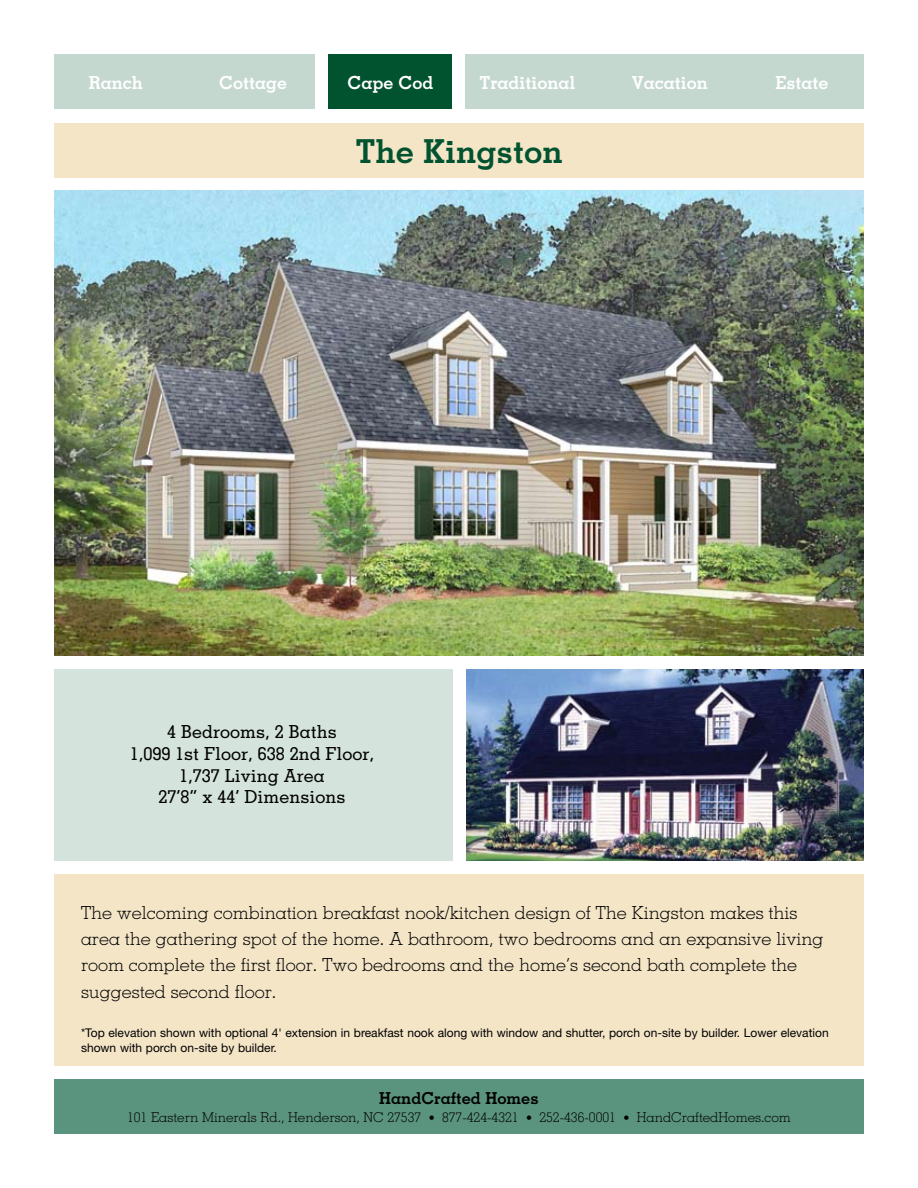
<style>
.page{position:relative;width:918px;height:1188px;background:#fff}
.page>*{position:absolute;margin:0;border:0;box-sizing:border-box;transform-origin:0 0}
.t1{font:700 33px "Memphis";color:#01522f}
.t2{font:300 18px/26.2px "Memphis";color:#000}
.t3{font:500 18px/21.6px "Memphis";color:#000;text-align:center}
.t4{font:700 18px "Memphis";color:#fff}
.t5{font:700 16.5px "Memphis";color:#000}
.t6{font:300 13.5px "Memphis";color:#000}
.t7{font:12px/15px "Helvetica Neue";color:#000}
.s1{font-size:12px}
</style>
<div class="page">
<div style="left:54px;top:669px;width:398px;height:192px;background:#d4e3dc"></div>
<div style="left:54px;top:123px;width:810px;height:54px;background:#f4e5c7"></div>
<div style="left:54px;top:874px;width:810px;height:192px;background:#f4e5c7"></div>
<div style="left:54px;top:1079px;width:810px;height:55px;background:#5a947e"></div>
<div style="left:328px;top:54px;width:124px;height:55px;background:#01522f"></div>
<div style="left:466px;top:54px;width:398px;height:55px;background:#c5d8d0"></div>
<div style="left:54px;top:54px;width:261px;height:55px;background:#c5d8d0"></div>
<img style="left:54px;top:191px;width:810px;height:465px">
<img style="left:466px;top:669px;width:398px;height:192px">
<p class="t4" style="left:89px;top:71px;width:55px">Ranch</p>
<p class="t4" style="left:219px;top:71px;width:70px">Cottage</p>
<p class="t4" style="left:347px;top:71px;width:87px">Cape Cod</p>
<p class="t4" style="left:480px;top:71px;width:97px">Traditional</p>
<p class="t4" style="left:632px;top:71px;width:77px">Vacation</p>
<p class="t4" style="left:776px;top:71px;width:54px">Estate</p>
<h1 class="t1" style="left:355px;top:130px;width:209px">The Kingston</h1>
<p class="t3" style="left:130px;top:721px;width:246px">4 Bedrooms, 2 Baths<br>1,099 1st Floor, 638 2nd Floor,<br>1,737 Living Area<br>27’8” x 44’ Dimensions</p>
<p class="t2" style="left:81px;top:899px;width:744px">The welcoming combination breakfast nook/kitchen design of The Kingston makes this area the gathering spot of the home. A bathroom, two bedrooms and an expansive living room complete the first floor. Two bedrooms and the home’s second bath complete the suggested second floor.</p>
<p class="t7" style="left:81px;top:1025px;width:749px">*Top elevation shown with optional 4' extension in breakfast nook along with window and shutter, porch on-site by builder. Lower elevation shown with porch on-site by builder.</p>
<p class="t5" style="left:379px;top:1088px;width:161px">HandCrafted Homes</p>
<p class="t6" style="left:127px;top:1109px;width:665px">101 Eastern Minerals Rd., Henderson, NC 27537 <span class="s1">•</span> 877-424-4321 <span class="s1">•</span> 252-436-0001 <span class="s1">•</span> HandCraftedHomes.com</p>
</div>
